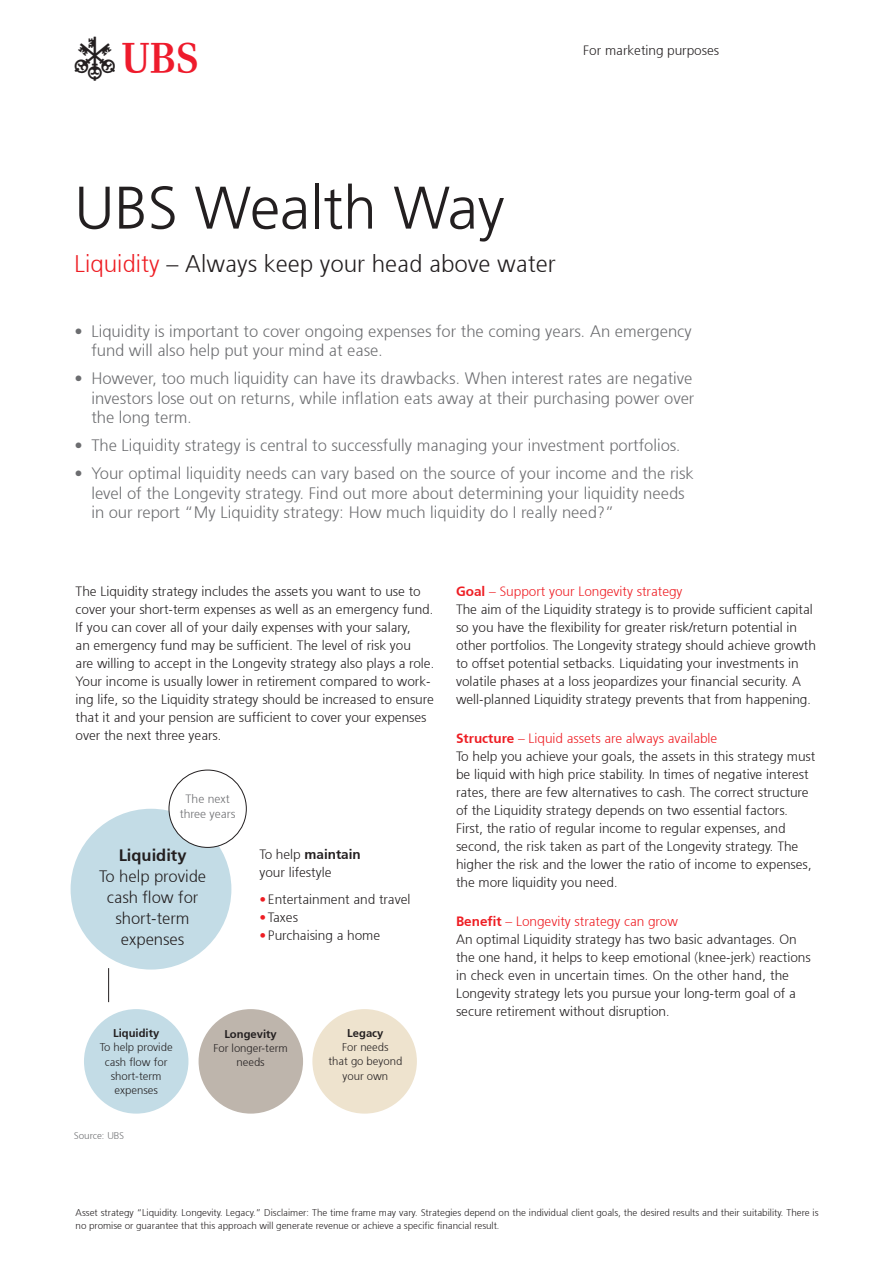
<style>
.page{position:relative;width:893px;height:1263px;background:#fff}
.page>*{position:absolute;margin:0;border:0;box-sizing:border-box;transform-origin:0 0}
.t1{font:300 60px "Frutiger 45";color:#231f20}
.t2{font:44.25px "UB Ssemiextra";color:#231f20}
.t3{font:300 24px "Frutiger 45";color:#231f20}
.t4{font:300 16.5px/19.5px "Frutiger 45";color:#6c6d70}
.t5{font:300 16.5px/21px "Frutiger 45";color:#231f20;text-align:center}
.t6{font:300 13.5px/18px "Frutiger 45";color:#231f20}
.t7{font:300 13.5px "Frutiger 45";color:#ee1d23}
.t8{font:300 12px/15px "Frutiger 45";color:#6c6d70;text-align:center}
.t9{font:300 11.25px/14.2px "Frutiger 45";color:#231f20;text-align:center}
.t10{font:300 9.75px/12.8px "Frutiger 45";color:#231f20}
.t11{font:300 9.75px "Frutiger 45";color:#6c6d70}
.s1{font-size:30.6px;color:#ee1b2c}
.s2{color:#ee1d23}
.s3{font-style:italic}
</style>
<div class="page">
<hr style="left:108px;top:968px;width:1px;height:34px;background:#231f20">
<div style="left:71px;top:809px;width:160px;height:160px;background:#c3dce6;border-radius:50%"></div>
<div style="left:169px;top:770px;width:77px;height:77px;background:#fff;border-radius:50%"></div>
<div style="left:169px;top:770px;width:78px;height:78px;border:1px solid #231f20;border-radius:50%"></div>
<div style="left:84px;top:1009px;width:104px;height:104px;background:#c3dce6;border-radius:50%"></div>
<div style="left:199px;top:1009px;width:104px;height:104px;background:#beb5ac;border-radius:50%"></div>
<div style="left:312px;top:1009px;width:105px;height:104px;background:#eee3ce;border-radius:50%"></div>
<h2 class="t2" style="left:75px;top:36px;width:124px">a<span class="s1">b</span></h2>
<p class="t6" style="left:583px;top:41px;width:137px">For marketing purposes</p>
<h1 class="t1" style="left:74px;top:173px;width:432px">UBS Wealth Way</h1>
<h2 class="t3" style="left:74px;top:250px;width:483px"><span class="s2">Liquidity</span> – Always keep your head above water</h2>
<p class="t4" style="left:91px;top:321px;width:602px;text-indent:-17px">• Liquidity is important to cover ongoing expenses for the coming years. An emergency fund will also help put your mind at ease.</p>
<p class="t4" style="left:74px;top:369px;width:620px">• However, too much liquidity can have its drawbacks. When interest rates are negative</p>
<p class="t4" style="left:91px;top:388px;width:605px">investors lose out on returns, while inflation eats away at their purchasing power over</p>
<p class="t4" style="left:91px;top:408px;width:102px">the long term.</p>
<p class="t4" style="left:74px;top:436px;width:608px">• The Liquidity strategy is central to successfully managing your investment portfolios.</p>
<p class="t4" style="left:91px;top:464px;width:604px;text-indent:-17px">• Your optimal liquidity needs can vary based on the source of your income and the risk level of the Longevity strategy. Find out more about determining your liquidity needs in our report “My Liquidity strategy: How much liquidity do I really need?”</p>
<p class="t6" style="left:76px;top:582px;width:359px">The Liquidity strategy includes the assets you want to use to cover your short-term expenses as well as an emergency fund.<br>If you can cover all of your daily expenses with your salary,</p>
<p class="t6" style="left:76px;top:636px;width:337px">an emergency fund may be sufficient. The level of risk you</p>
<p class="t6" style="left:76px;top:654px;width:360px">are willing to accept in the Longevity strategy also plays a role.<br>Your income is usually lower in retirement compared to work&shy;ing life, so the Liquidity strategy should be increased to ensure</p>
<p class="t6" style="left:76px;top:708px;width:352px">that it and your pension are sufficient to cover your expenses</p>
<p class="t6" style="left:76px;top:726px;width:147px">over the next three years.</p>
<p class="t8" style="left:180px;top:791px;width:57px">The next three years</p>
<p class="t5" style="left:99px;top:845px;width:108px"><span class="s3">Liquidity<br></span>To help provide cash flow for short-term expenses</p>
<p class="t6" style="left:259px;top:845px;width:103px">To help <span class="s3">maintain </span>your lifestyle</p>
<p class="t6" style="left:259px;top:890px;width:152px"><span class="s2">•</span> Entertainment and travel</p>
<p class="t6" style="left:259px;top:908px;width:40px"><span class="s2">•</span> Taxes</p>
<p class="t6" style="left:259px;top:926px;width:122px"><span class="s2">•</span> Purchaising a home</p>
<p class="t9" style="left:100px;top:1026px;width:74px"><span class="s3">Liquidity<br></span>To help provide cash flow for short-term expenses</p>
<p class="t11" style="left:74px;top:1129px;width:52px">Source: UBS</p>
<p class="t9" style="left:213px;top:1026px;width:76px"><span class="s3">Longevity<br></span>For longer-term needs</p>
<p class="t9" style="left:328px;top:1026px;width:75px"><span class="s3">Legacy<br></span>For needs<br>that go beyond your own</p>
<p class="t7" style="left:456px;top:583px;width:228px"><span class="s3">Goal</span> – Support your Longevity strategy</p>
<p class="t6" style="left:456px;top:600px;width:358px">The aim of the Liquidity strategy is to provide sufficient capital so you have the flexibility for greater risk/return potential in</p>
<p class="t6" style="left:456px;top:636px;width:361px">other portfolios. The Longevity strategy should achieve growth</p>
<p class="t6" style="left:456px;top:654px;width:347px">to offset potential setbacks. Liquidating your investments in volatile phases at a loss jeopardizes your financial security. A</p>
<p class="t6" style="left:456px;top:690px;width:357px">well-planned Liquidity strategy prevents that from happening.</p>
<p class="t7" style="left:456px;top:730px;width:263px"><span class="s3">Structure</span> – Liquid assets are always available</p>
<p class="t6" style="left:456px;top:747px;width:361px">To help you achieve your goals, the assets in this strategy must be liquid with high price stability. In times of negative interest rates, there are few alternatives to cash. The correct structure of the Liquidity strategy depends on two essential factors.<br>First, the ratio of regular income to regular expenses, and second, the risk taken as part of the Longevity strategy. The higher the risk and the lower the ratio of income to expenses, the more liquidity you need.</p>
<p class="t7" style="left:456px;top:913px;width:223px"><span class="s3">Benefit</span> – Longevity strategy can grow</p>
<p class="t6" style="left:456px;top:930px;width:356px">An optimal Liquidity strategy has two basic advantages. On the one hand, it helps to keep emotional (knee-jerk) reactions in check even in uncertain times. On the other hand, the Longevity strategy lets you pursue your long-term goal of a secure retirement without disruption.</p>
<p class="t10" style="left:76px;top:1206px;width:744px">Asset strategy “Liquidity. Longevity. Legacy.” Disclaimer: The time frame may vary. Strategies depend on the individual client goals, the desired results and their suitability. There is no promise or guarantee that this approach will generate revenue or achieve a specific financial result.</p>
</div>
